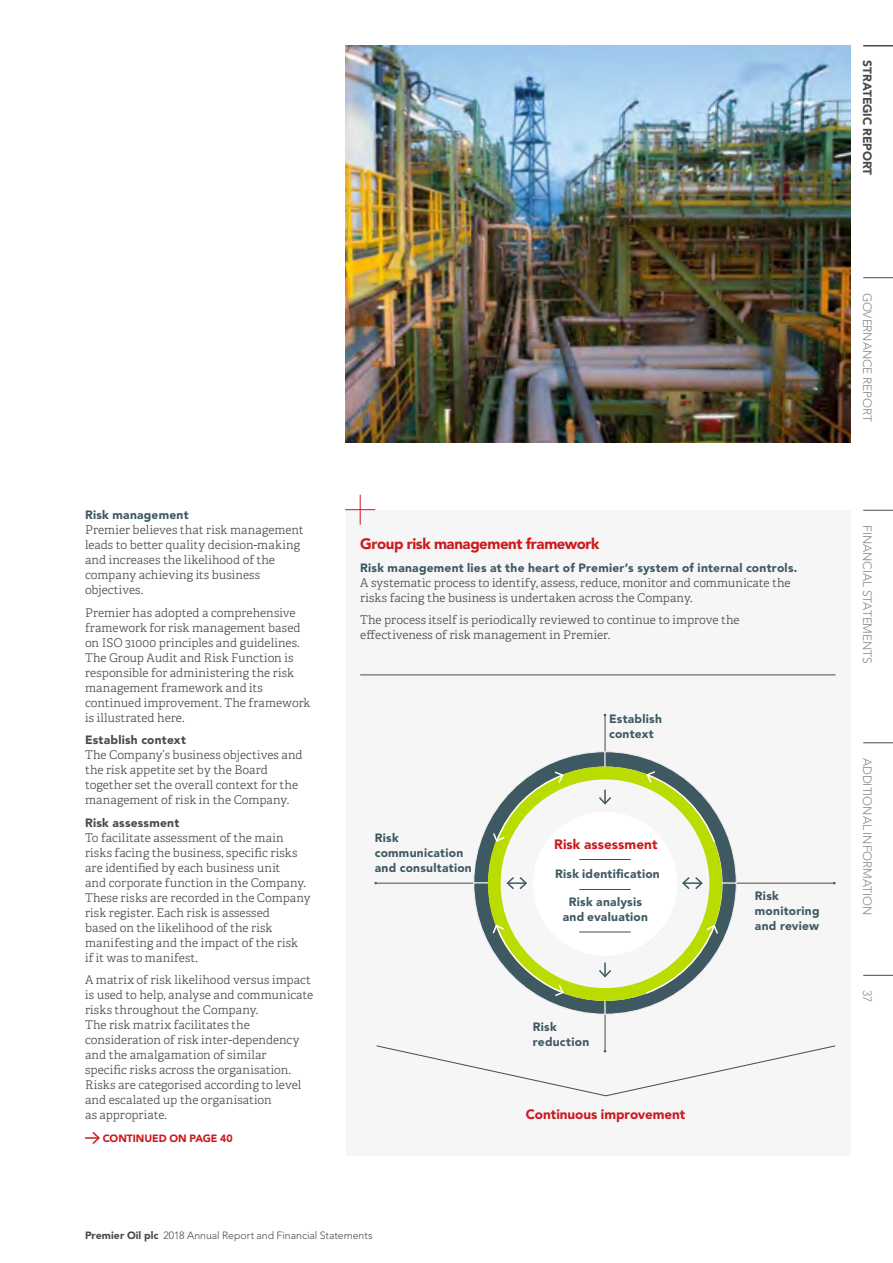
<style>
.page{position:relative;width:893px;height:1263px;background:#fff}
.page>*{position:absolute;margin:0;border:0;box-sizing:border-box;transform-origin:0 0}
.t1{font:900 15px "Avenir LT Std";letter-spacing:-.03em;color:#cc1a1e}
.t2{font:900 13.5px "Avenir LT Std";color:#cc1a1e}
.t3{font:300 12px/15px "Adelle";letter-spacing:.005em;color:#4a4a49}
.t4{font:900 12px/15px "Avenir LT Std";letter-spacing:.02em;color:#3e5962}
.t5{font:300 12px "Avenir LT Std";letter-spacing:-.005em;color:#878787}
.t6{font:900 12px "Avenir LT Std";letter-spacing:.015em;color:#4a4a49}
.t7{font:900 12px "Avenir LT Std";letter-spacing:-.005em;color:#4a4a49}
.t8{font:300 10.5px "Avenir LT Std";color:#4a4a49}
.t9{font:900 10.5px "Avenir LT Std";letter-spacing:-.005em;color:#cc1a1e}
.s1{font-weight:900}
</style>
<div class="page">
<div style="left:346px;top:510px;width:504px;height:645px;background:#f6f6f6"></div>
<hr style="left:605px;top:716px;width:1px;height:334px;background:#4a4a49">
<hr style="left:376px;top:883px;width:458px;height:1px;background:#4a4a49">
<svg style="left:473px;top:751px;width:264px;height:264px"></svg>
<svg style="left:376px;top:1045px;width:460px;height:51px"></svg>
<hr style="left:360px;top:675px;width:475px;height:1px;background:#4a4a49">
<hr style="left:360px;top:495px;width:1px;height:30px;background:#cc1a1e">
<hr style="left:345px;top:509px;width:30px;height:1px;background:#cc1a1e">
<svg style="left:85px;top:1132px;width:15px;height:12px"></svg>
<img style="left:346px;top:45px;width:504px;height:398px">
<hr style="left:863px;top:45px;width:30px;height:2px;background:#4a4a49">
<hr style="left:863px;top:510px;width:30px;height:1px;background:#4a4a49">
<hr style="left:863px;top:742px;width:30px;height:1px;background:#4a4a49">
<hr style="left:863px;top:975px;width:30px;height:1px;background:#4a4a49">
<hr style="left:863px;top:277px;width:30px;height:1px;background:#4a4a49">
<p class="t7" style="left:875px;top:60px;width:117px;rotate:90deg">STRATEGIC REPORT</p>
<p class="t4" style="left:85px;top:507px;width:105px">Risk management</p>
<p class="t3" style="left:85px;top:522px;width:220px">Premier believes that risk management leads to better quality decision-making and increases the likelihood of the company achieving its business objectives.</p>
<p class="t3" style="left:85px;top:605px;width:227px">Premier has adopted a comprehensive framework for risk management based on ISO 31000 principles and guidelines.<br>The Group Audit and Risk Function is responsible for administering the risk management framework and its continued improvement. The framework is illustrated here.</p>
<p class="t6" style="left:85px;top:733px;width:102px">Establish context</p>
<p class="t3" style="left:85px;top:747px;width:219px">The Company’s business objectives and the risk appetite set by the Board together set the overall context for the management of risk in the Company.</p>
<p class="t6" style="left:85px;top:815px;width:96px">Risk assessment</p>
<p class="t3" style="left:85px;top:830px;width:227px">To facilitate assessment of the main risks facing the business, specific risks are identified by each business unit<br>and corporate function in the Company.<br>These risks are recorded in the Company risk register. Each risk is assessed<br>based on the likelihood of the risk manifesting and the impact of the risk<br>if it was to manifest.</p>
<p class="t3" style="left:85px;top:972px;width:230px">A matrix of risk likelihood versus impact is used to help, analyse and communicate risks throughout the Company.<br>The risk matrix facilitates the consideration of risk inter-dependency and the amalgamation of similar<br>specific risks across the organisation.<br>Risks are categorised according to level and escalated up the organisation<br>as appropriate.</p>
<p class="t9" style="left:103px;top:1131px;width:132px">CONTINUED ON PAGE 40</p>
<p class="t1" style="left:360px;top:535px;width:241px">Group risk management framework</p>
<p class="t4" style="left:360px;top:560px;width:439px">Risk management lies at the heart of Premier’s system of internal controls.</p>
<p class="t3" style="left:360px;top:575px;width:432px">A systematic process to identify, assess, reduce, monitor and communicate the risks facing the business is undertaken across the Company.</p>
<p class="t3" style="left:360px;top:612px;width:381px">The process itself is periodically reviewed to continue to improve the effectiveness of risk management in Premier.</p>
<p class="t4" style="left:375px;top:831px;width:98px">Risk communication and consultation</p>
<p class="t4" style="left:609px;top:711px;width:54px">Establish context</p>
<p class="t2" style="left:554px;top:836px;width:105px">Risk assessment</p>
<p class="t4" style="left:555px;top:867px;width:106px">Risk identification</p>
<p class="t4" style="left:563px;top:894px;width:87px;text-align:center">Risk analysis and evaluation</p>
<p class="t4" style="left:533px;top:1019px;width:58px">Risk reduction</p>
<p class="t2" style="left:526px;top:1106px;width:161px">Continuous improvement</p>
<p class="t4" style="left:755px;top:888px;width:66px">Risk monitoring and review</p>
<p class="t8" style="left:85px;top:1229px;width:289px"><span class="s1">Premier Oil plc</span> 2018 Annual Report and Financial Statements</p>
<p class="t5" style="left:874px;top:293px;width:131px;rotate:90deg">GOVERNANCE REPORT</p>
<p class="t5" style="left:874px;top:525px;width:140px;rotate:90deg">FINANCIAL STATEMENTS</p>
<p class="t5" style="left:874px;top:758px;width:159px;rotate:90deg">ADDITIONAL INFORMATION</p>
<p class="t5" style="left:874px;top:990px;width:14px;rotate:90deg">37</p>
</div>
